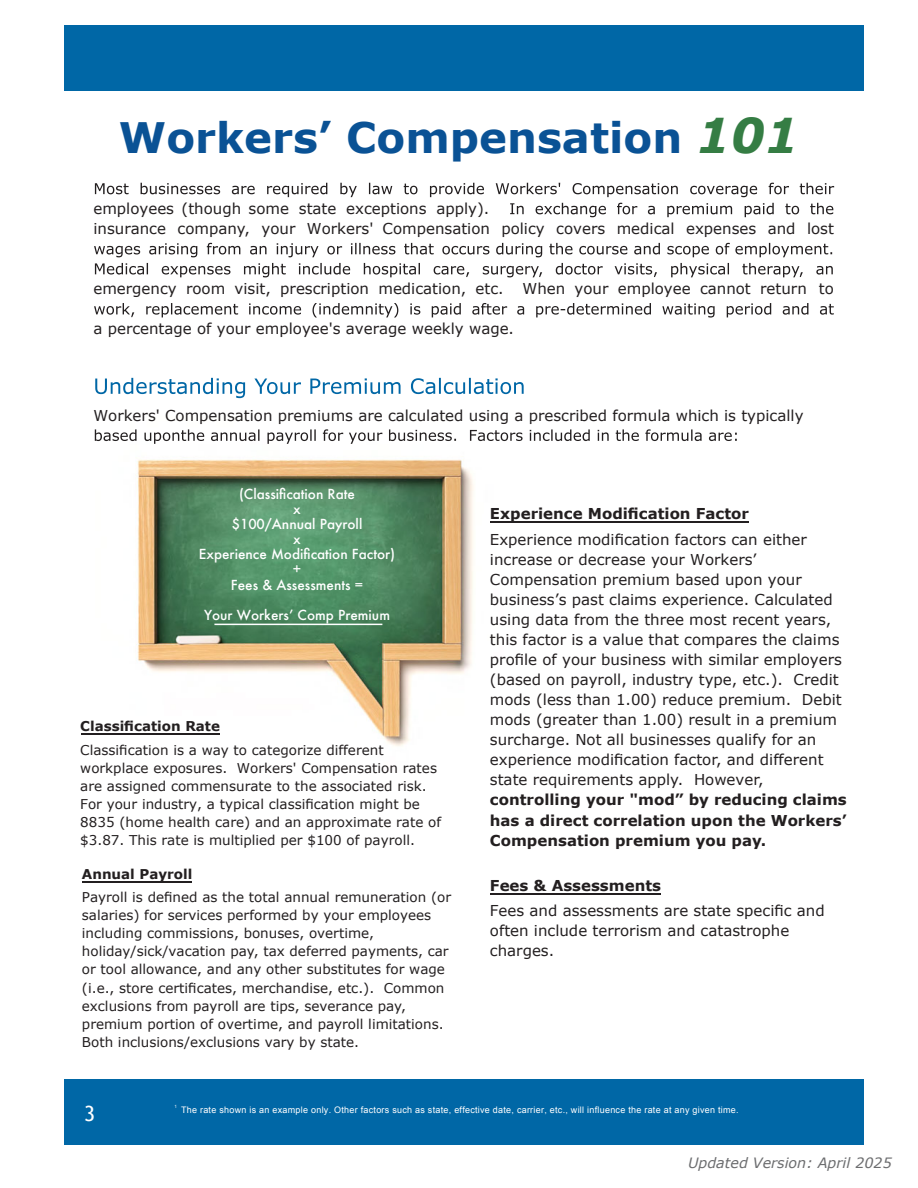
<style>
.page{position:relative;width:918px;height:1188px;background:#fff}
.page>*{position:absolute;margin:0;border:0;box-sizing:border-box;transform-origin:0 0}
.t1{font:700 42px "Verdana";color:#0a5295}
.t2{font:21px "Trebuchet MS";color:#fff}
.t3{font:15px/20.1px "Verdana";color:#231f20}
.t4{font:700 15px/20.1px "Verdana";color:#231f20;text-align:justify}
.t5{font:italic 14.25px "Verdana";color:#6c6d6f}
.t6{font:13.5px/18px "Verdana";color:#231f20}
.t7{font:500 13.5px/15px "Futura";color:#fff;text-align:center}
.t8{font:700 13.5px "Verdana";color:#231f20}
.t9{font:9px "Arial";letter-spacing:.03em;color:#fff}
.t10{font:4.5px "Arial";color:#fff}
.s1{font-style:italic;font-size:48px;color:#357d44}
</style>
<div class="page">
<div style="left:64px;top:1080px;width:800px;height:65px;background:#0067a6"></div>
<div style="left:64px;top:26px;width:800px;height:65px;background:#0067a6"></div>
<img style="left:136px;top:459px;width:338px;height:287px">
<svg style="left:95px;top:183px;width:739px;height:14px"></svg>
<svg style="left:510px;top:203px;width:323px;height:14px"></svg>
<svg style="left:94px;top:243px;width:738px;height:14px"></svg>
<svg style="left:95px;top:263px;width:738px;height:14px"></svg>
<svg style="left:94px;top:303px;width:740px;height:15px"></svg>
<svg style="left:95px;top:378px;width:429px;height:20px"></svg>
<svg style="left:95px;top:429px;width:642px;height:15px"></svg>
<hr style="left:82px;top:881px;width:110px;height:2px;background:#231f20">
<hr style="left:81px;top:733px;width:139px;height:2px;background:#231f20">
<hr style="left:214px;top:624px;width:168px;height:1px;background:#fff">
<hr style="left:490px;top:521px;width:259px;height:2px;background:#231f20">
<hr style="left:490px;top:894px;width:171px;height:1px;background:#231f20">
<h1 class="t1" style="left:119px;top:111px;width:682px">Workers’ Compensation <span class="s1">101</span></h1>
<p class="t3" style="left:93px;top:199px;width:742px">employees (though some state exceptions apply).<br>insurance company, your Workers' Compensation policy covers medical expenses and lost</p>
<p class="t3" style="left:93px;top:279px;width:412px">emergency room visit, prescription medication, etc.</p>
<p class="t3" style="left:523px;top:279px;width:313px">When your employee cannot return to</p>
<p class="t3" style="left:93px;top:319px;width:422px">a percentage of your employee's average weekly wage.</p>
<p class="t3" style="left:93px;top:406px;width:712px">Workers' Compensation premiums are calculated using a prescribed formula which is typically</p>
<p class="t7" style="left:199px;top:487px;width:198px">(Classification Rate<br>x<br>$100/Annual Payroll<br>x<br>Experience Modification Factor) +<br>Fees &amp; Assessments =</p>
<p class="t7" style="left:204px;top:607px;width:187px">Your Workersʼ Comp Premium</p>
<p class="t8" style="left:80px;top:718px;width:141px">Classification Rate</p>
<p class="t6" style="left:80px;top:741px;width:362px">Classification is a way to categorize different workplace exposures. Workers' Compensation rates are assigned commensurate to the associated risk.<br>For your industry, a typical classification might be 8835 (home health care) and an approximate rate of $3.87. This rate is multiplied per $100 of payroll.</p>
<p class="t8" style="left:82px;top:866px;width:112px">Annual Payroll</p>
<p class="t6" style="left:82px;top:889px;width:371px">Payroll is defined as the total annual remuneration (or salaries) for services performed by your employees including commissions, bonuses, overtime, holiday/sick/vacation pay, tax deferred payments, car or tool allowance, and any other substitutes for wage (i.e., store certificates, merchandise, etc.). Common exclusions from payroll are tips, severance pay, premium portion of overtime, and payroll limitations.<br>Both inclusions/exclusions vary by state.</p>
<p class="t4" style="left:490px;top:504px;width:261px">Experience Modification Factor</p>
<p class="t3" style="left:490px;top:529px;width:354px">Experience modification factors can either increase or decrease your Workers’ Compensation premium based upon your business’s past claims experience. Calculated using data from the three most recent years, this factor is a value that compares the claims profile of your business with similar employers (based on payroll, industry type, etc.). Credit mods (less than 1.00) reduce premium. Debit mods (greater than 1.00) result in a premium surcharge. Not all businesses qualify for an experience modification factor, and different state requirements apply. However,</p>
<p class="t4" style="left:490px;top:790px;width:358px">controlling your "mod” by reducing claims has a direct correlation upon the Workers’ Compensation premium you pay.</p>
<p class="t4" style="left:490px;top:876px;width:173px">Fees &amp; Assessments</p>
<p class="t3" style="left:490px;top:901px;width:336px">Fees and assessments are state specific and often include terrorism and catastrophe charges.</p>
<h2 class="t2" style="left:84px;top:1101px;width:13px">3</h2>
<p class="t10" style="left:175px;top:1104px;width:4px">1</p>
<p class="t9" style="left:181px;top:1104px;width:559px">The rate shown is an example only. Other factors such as state, effective date, carrier, etc., will influence the rate at any given time.</p>
<p class="t5" style="left:688px;top:1154px;width:205px">Updated Version: April 2025</p>
</div>
